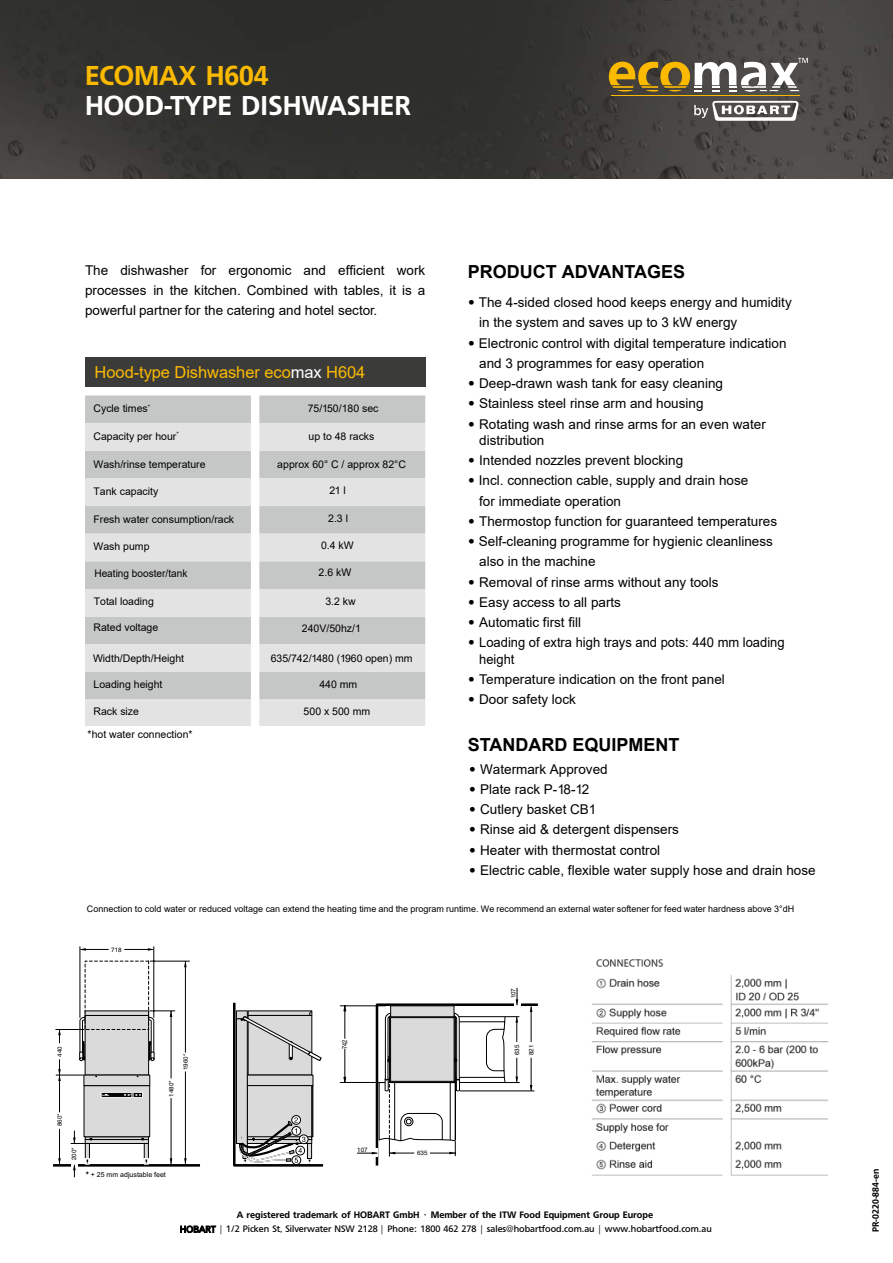
<style>
.page{position:relative;width:893px;height:1263px;background:#fff}
.page>*{position:absolute;margin:0;border:0;box-sizing:border-box;transform-origin:0 0}
.t1{font:500 27px "Freeborn SB";color:#fff}
.t2{font:500 27px "Freeborn SB";color:#fbba00}
.t3{font:700 18px "Arial";color:#000}
.t4{font:16.5px "Arial";letter-spacing:-.005em;color:#fbba00}
.t5{font:13.5px/20.2px "Arial";color:#000}
.t6{font:13.5px/16.2px "Arial";color:#000;scale:.96 1}
.t7{font:10.5px "Arial";color:#000}
.t8{font:10.5px "Arial";color:#000;scale:.96 1}
.t9{font:9.3px/14.4px "Freeborn SB";color:#000;text-align:center}
.t10{font:9px "Arial";color:#000}
.t11{font:500 9px "Freeborn SB";color:#000}
.t12{font:7.05px "Arial";color:#000}
.t13{font:6.9px "Helvetica";color:#000;scale:.8 1}
.t14{font:6.15px "Helvetica";color:#000}
.s1{color:#fff}
.s2{font-family:"Freeborn SB";font-weight:300}
.s3{font-weight:500}
.s4{font-family:"Minion Pro"}
</style>
<div class="page">
<img style="left:0;top:0;width:893px;height:179px">
<div style="left:85px;top:357px;width:340px;height:30px;background:#3b3b3a"></div>
<div style="left:85px;top:395px;width:340px;height:28px;background:#c5c6c6"></div>
<svg style="left:85px;top:423px;width:340px;height:303px;background:#d6d6d6"></svg>
<hr style="left:185px;top:1071px;width:1px;height:93px;background:#000">
<hr style="left:80px;top:946px;width:1px;height:72px;background:#000">
<hr style="left:53px;top:1164px;width:147px;height:2px;background:#000">
<hr style="left:150px;top:961px;width:40px;height:1px;background:#000">
<hr style="left:171px;top:1098px;width:1px;height:66px;background:#000">
<hr style="left:154px;top:946px;width:1px;height:72px;background:#000">
<hr style="left:59px;top:1129px;width:1px;height:35px;background:#000">
<hr style="left:59px;top:1075px;width:1px;height:37px;background:#000">
<hr style="left:185px;top:961px;width:1px;height:91px;background:#000">
<div style="left:71px;top:1164px;width:7px;height:10px;background:#fff"></div>
<svg style="left:124px;top:948px;width:30px;height:3px"></svg>
<svg style="left:80px;top:948px;width:29px;height:3px"></svg>
<svg style="left:85px;top:1144px;width:5px;height:14px"></svg>
<svg style="left:86px;top:1159px;width:3px;height:5px"></svg>
<svg style="left:144px;top:1144px;width:5px;height:14px"></svg>
<svg style="left:145px;top:1158px;width:4px;height:6px"></svg>
<svg style="left:71px;top:1131px;width:78px;height:13px"></svg>
<div style="left:84px;top:1085px;width:66px;height:52px;background:#dadada;border:1px solid #000"></div>
<svg style="left:55px;top:1010px;width:120px;height:76px"></svg>
<svg style="left:73px;top:1164px;width:3px;height:13px"></svg>
<div style="left:101px;top:1092px;width:42px;height:5px;border:1px solid #fff"></div>
<svg style="left:101px;top:1092px;width:41px;height:5px"></svg>
<svg style="left:233px;top:1002px;width:90px;height:165px"></svg>
<hr style="left:340px;top:1082px;width:47px;height:1px;background:#000">
<hr style="left:340px;top:1005px;width:45px;height:1px;background:#000">
<svg style="left:344px;top:1049px;width:2px;height:33px"></svg>
<svg style="left:344px;top:1005px;width:2px;height:33px"></svg>
<svg style="left:357px;top:988px;width:181px;height:177px"></svg>
<hr style="left:611px;top:95px;width:188px;height:1px;background:#fbba00">
<svg style="left:694px;top:101px;width:105px;height:20px"></svg>
<svg style="left:609px;top:58px;width:199px;height:34px"></svg>
<img style="left:591px;top:959px;width:238px;height:217px">
<h1 class="t2" style="left:85px;top:60px;width:185px">ECOMAX H604</h1>
<h1 class="t1" style="left:85px;top:90px;width:327px">HOOD-TYPE DISHWASHER</h1>
<p class="t5" style="left:85px;top:260px;width:342px;text-align:justify">The dishwasher for ergonomic and efficient work processes in the kitchen. Combined with tables, it is a powerful partner for the catering and hotel sector.</p>
<p class="t4" style="left:95px;top:361px;width:272px">Hood-type Dishwasher eco<span class="s1">max</span> H604</p>
<p class="t7" style="left:94px;top:401px;width:58px">Cycle times<sup>*</sup></p>
<p class="t7" style="left:308px;top:401px;width:72px">75/150/180 sec</p>
<p class="t7" style="left:94px;top:429px;width:87px">Capacity per hour<sup>*</sup></p>
<p class="t7" style="left:309px;top:429px;width:67px">up to 48 racks</p>
<p class="t7" style="left:94px;top:457px;width:114px">Wash/rinse temperature</p>
<p class="t7" style="left:277px;top:457px;width:130px">approx 60° C / approx 82°C</p>
<p class="t7" style="left:94px;top:484px;width:66px">Tank capacity</p>
<p class="t7" style="left:329px;top:483px;width:18px">21 l</p>
<p class="t7" style="left:94px;top:512px;width:142px">Fresh water consumption/rack</p>
<p class="t7" style="left:328px;top:511px;width:21px">2.3 l</p>
<p class="t7" style="left:94px;top:539px;width:58px">Wash pump</p>
<p class="t7" style="left:321px;top:538px;width:34px">0.4 kW</p>
<p class="t8" style="left:94px;top:566px;width:98px">Heating booster/tank</p>
<p class="t7" style="left:319px;top:565px;width:34px">2.6 kW</p>
<p class="t7" style="left:94px;top:594px;width:62px">Total loading</p>
<p class="t7" style="left:325px;top:594px;width:32px">3.2 kw</p>
<p class="t7" style="left:94px;top:620px;width:66px">Rated voltage</p>
<p class="t7" style="left:302px;top:621px;width:60px">240V/50hz/1</p>
<p class="t7" style="left:93px;top:651px;width:93px">Width/Depth/Height</p>
<p class="t7" style="left:271px;top:651px;width:143px">635/742/1480 (1960 open) mm</p>
<p class="t7" style="left:94px;top:677px;width:70px">Loading height</p>
<p class="t7" style="left:319px;top:677px;width:39px">440 mm</p>
<p class="t7" style="left:94px;top:704px;width:47px">Rack size</p>
<p class="t7" style="left:304px;top:704px;width:68px">500 x 500 mm</p>
<p class="t7" style="left:88px;top:727px;width:107px">*hot water connection*</p>
<h2 class="t3" style="left:468px;top:259px;width:219px">PRODUCT ADVANTAGES</h2>
<p class="t5" style="left:479px;top:292px;width:314px;text-indent:-11px"><span class="s2">•</span> The 4-sided closed hood keeps energy and humidity in the system and saves up to 3 kW energy</p>
<p class="t5" style="left:479px;top:333px;width:309px;text-indent:-11px"><span class="s2">•</span> Electronic control with digital temperature indication and 3 programmes for easy operation</p>
<p class="t5" style="left:468px;top:373px;width:257px"><span class="s2">•</span> Deep-drawn wash tank for easy cleaning</p>
<p class="t5" style="left:468px;top:393px;width:237px"><span class="s2">•</span> Stainless steel rinse arm and housing</p>
<p class="t5" style="left:479px;top:416px;width:288px;line-height:16.2px;text-indent:-11px"><span class="s2">•</span> Rotating wash and rinse arms for an even water distribution</p>
<p class="t5" style="left:468px;top:450px;width:217px"><span class="s2">•</span> Intended nozzles prevent blocking</p>
<p class="t5" style="left:479px;top:470px;width:271px;text-indent:-11px"><span class="s2">•</span> Incl. connection cable, supply and drain hose for immediate operation</p>
<p class="t5" style="left:468px;top:511px;width:311px"><span class="s2">•</span> Thermostop function for guaranteed temperatures</p>
<p class="t5" style="left:479px;top:531px;width:295px;text-indent:-11px"><span class="s2">•</span> Self-cleaning programme for hygienic cleanliness also in the machine</p>
<p class="t5" style="left:468px;top:572px;width:252px"><span class="s2">•</span> Removal of rinse arms without any tools</p>
<p class="t5" style="left:468px;top:592px;width:155px"><span class="s2">•</span> Easy access to all parts</p>
<p class="t5" style="left:468px;top:612px;width:115px"><span class="s2">•</span> Automatic first fill</p>
<p class="t6" style="left:479px;top:634px;width:320px;text-indent:-11px"><span class="s2">•</span> Loading of extra high trays and pots: 440 mm loading height</p>
<p class="t5" style="left:468px;top:669px;width:259px"><span class="s2">•</span> Temperature indication on the front panel</p>
<p class="t5" style="left:468px;top:689px;width:110px"><span class="s2">•</span> Door safety lock</p>
<h2 class="t3" style="left:468px;top:732px;width:213px">STANDARD EQUIPMENT</h2>
<p class="t5" style="left:469px;top:759px;width:140px"><span class="s2">•</span> Watermark Approved</p>
<p class="t5" style="left:469px;top:779px;width:122px"><span class="s2">•</span> Plate rack P-18-12</p>
<p class="t5" style="left:469px;top:799px;width:129px"><span class="s2">•</span> Cutlery basket CB1</p>
<p class="t5" style="left:469px;top:819px;width:212px"><span class="s2">•</span> Rinse aid &amp; detergent dispensers</p>
<p class="t5" style="left:469px;top:840px;width:193px"><span class="s2">•</span> Heater with thermostat control</p>
<p class="t5" style="left:469px;top:860px;width:348px"><span class="s2">•</span> Electric cable, flexible water supply hose and drain hose</p>
<p class="t10" style="left:87px;top:903px;width:709px">Connection to cold water or reduced voltage can extend the heating time and the program runtime. We recommend an external water softener for feed water hardness above 3°dH</p>
<p class="t14" style="left:467px;top:921px;width:14px;rotate:-90deg">200*</p>
<p class="t14" style="left:111px;top:946px;width:12px">718</p>
<p class="t14" style="left:510px;top:998px;width:12px;rotate:-90deg">107</p>
<p class="t14" style="left:56px;top:1057px;width:12px;rotate:-90deg">440</p>
<p class="t14" style="left:56px;top:1126px;width:14px;rotate:-90deg">860*</p>
<p class="t14" style="left:71px;top:1160px;width:14px;rotate:-90deg">200*</p>
<p class="t14" style="left:168px;top:1096px;width:18px;rotate:-90deg">1480*</p>
<p class="t14" style="left:182px;top:1070px;width:18px;rotate:-90deg">1960*</p>
<p class="t12" style="left:91px;top:1170px;width:75px">+ 25 mm adjustable fee</p>
<p class="t12" style="left:117px;top:1170px;width:77px">+ 25 mm adjustable feet</p>
<p class="t13" style="left:341px;top:1049px;width:13px;rotate:-90deg">742</p>
<p class="t14" style="left:357px;top:1146px;width:12px">107</p>
<p class="t14" style="left:417px;top:1150px;width:12px">635</p>
<p class="t14" style="left:513px;top:1055px;width:12px;rotate:-90deg">635</p>
<p class="t14" style="left:528px;top:1055px;width:12px;rotate:-90deg">821</p>
<p class="t9" style="left:180px;top:1207px;width:533px"><span class="s3">A registered trademark of HOBART GmbH</span> · <span class="s3">Member of the ITW Food Equipment Group Europe<br></span>HOBART <span class="s4">|</span> 1/2 Picken St<span class="s4">,</span> Silverwater NSW 2128 <span class="s4">|</span> Phone: 1800 462 278 <span class="s4">|</span> sales@hobartfood.com.au <span class="s4">|</span> www.hobartfood.com.au</p>
<p class="t14" style="left:231px;top:1238px;width:12px;rotate:-90deg">107</p>
<p class="t11" style="left:870px;top:1232px;width:65px;rotate:-90deg">PR-0220-884-en</p>
</div>
